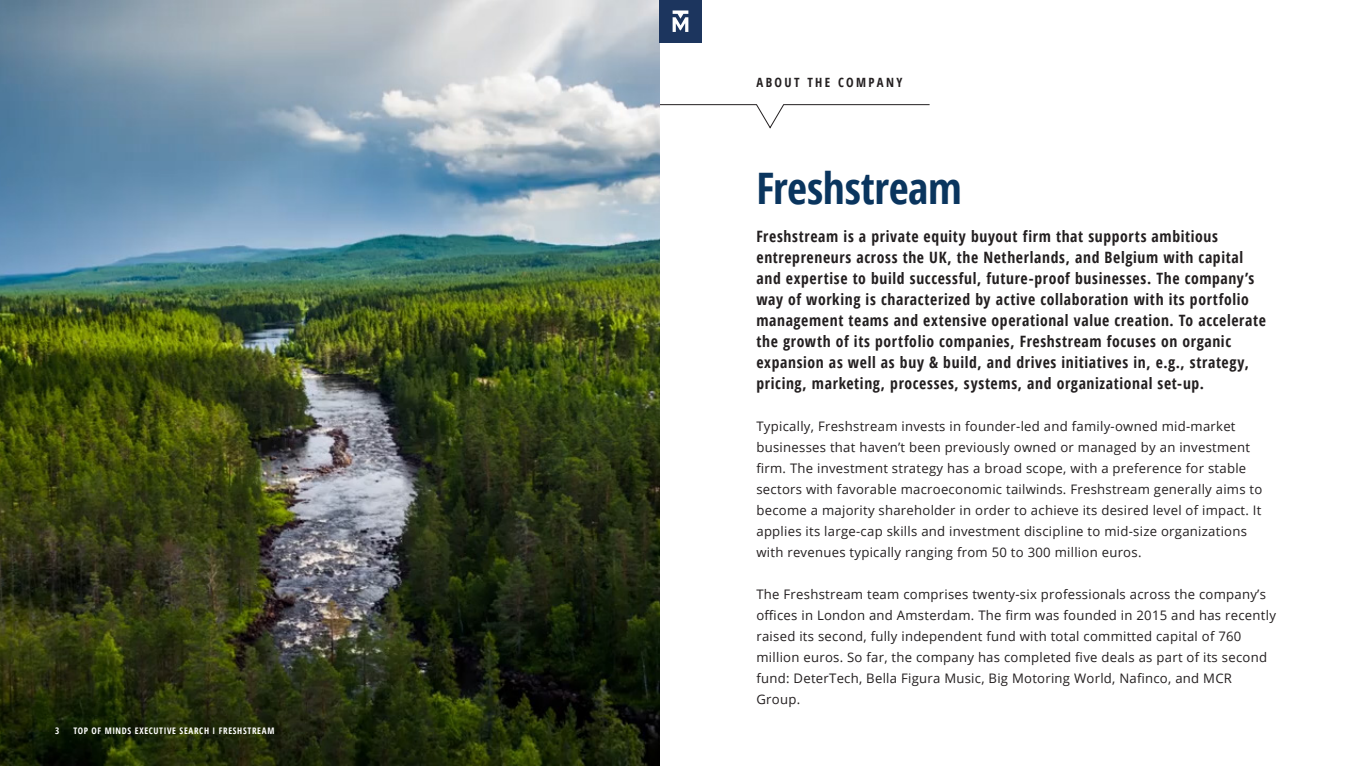
<style>
.page{position:relative;width:1361px;height:766px;background:#fff}
.page>*{position:absolute;margin:0;border:0;box-sizing:border-box;transform-origin:0 0}
.Page_header_kopie{font:700 condensed 43.42px "Open Sans";letter-spacing:-.01em;color:#0a355e}
.t1{font:700 condensed 15.67px/21px "Open Sans";letter-spacing:.04em;color:#231f20}
.t2{font:13.12px/21px "Open Sans";letter-spacing:.02em;color:#231f20}
.t3{font:700 condensed 12.75px "Open Sans";letter-spacing:.185em;color:#231f20}
.t4{font:700 condensed 9px "Open Sans";letter-spacing:.075em;color:#fff}
</style>
<div class="page">
<svg style="left:659px;top:104px;width:271px;height:24px"></svg>
<img style="left:0;top:0;width:659px;height:765px">
<div style="left:659px;top:0;width:43px;height:43px;background:#1c355e"></div>
<svg style="left:672px;top:10px;width:16px;height:22px"></svg>
<p class="t4" style="left:55px;top:724px;width:6px">3</p>
<p class="t4" style="left:73px;top:724px;width:203px">TOP OF MINDS EXECUTIVE SEARCH I FRESHSTREAM</p>
<p class="t3" style="left:756px;top:73px;width:147px">ABOUT THE COMPANY</p>
<p class="Page_header_kopie" style="left:756px;top:158px;width:207px">Freshstream</p>
<p class="t1" style="left:756px;top:225px;width:511px">Freshstream is a private equity buyout firm that supports ambitious entrepreneurs across the UK, the Netherlands, and Belgium with capital and expertise to build successful, future-proof businesses. The company’s way of working is characterized by active collaboration with its portfolio management teams and extensive operational value creation. To accelerate the growth of its portfolio companies, Freshstream focuses on organic expansion as well as buy &amp; build, and drives initiatives in, e.g., strategy, pricing, marketing, processes, systems, and organizational set-up.</p>
<p class="t2" style="left:756px;top:415px;width:507px">Typically, Freshstream invests in founder-led and family-owned mid-market businesses that haven’t been previously owned or managed by an investment firm. The investment strategy has a broad scope, with a preference for stable sectors with favorable macroeconomic tailwinds. Freshstream generally aims to become a majority shareholder in order to achieve its desired level of impact. It applies its large-cap skills and investment discipline to mid-size organizations with revenues typically ranging from 50 to 300 million euros.</p>
<p class="t2" style="left:756px;top:583px;width:521px">The Freshstream team comprises twenty-six professionals across the company’s offices in London and Amsterdam. The firm was founded in 2015 and has recently raised its second, fully independent fund with total committed capital of 760 million euros. So far, the company has completed five deals as part of its second fund: DeterTech, Bella Figura Music, Big Motoring World, Nafinco, and MCR Group.</p>
</div>
